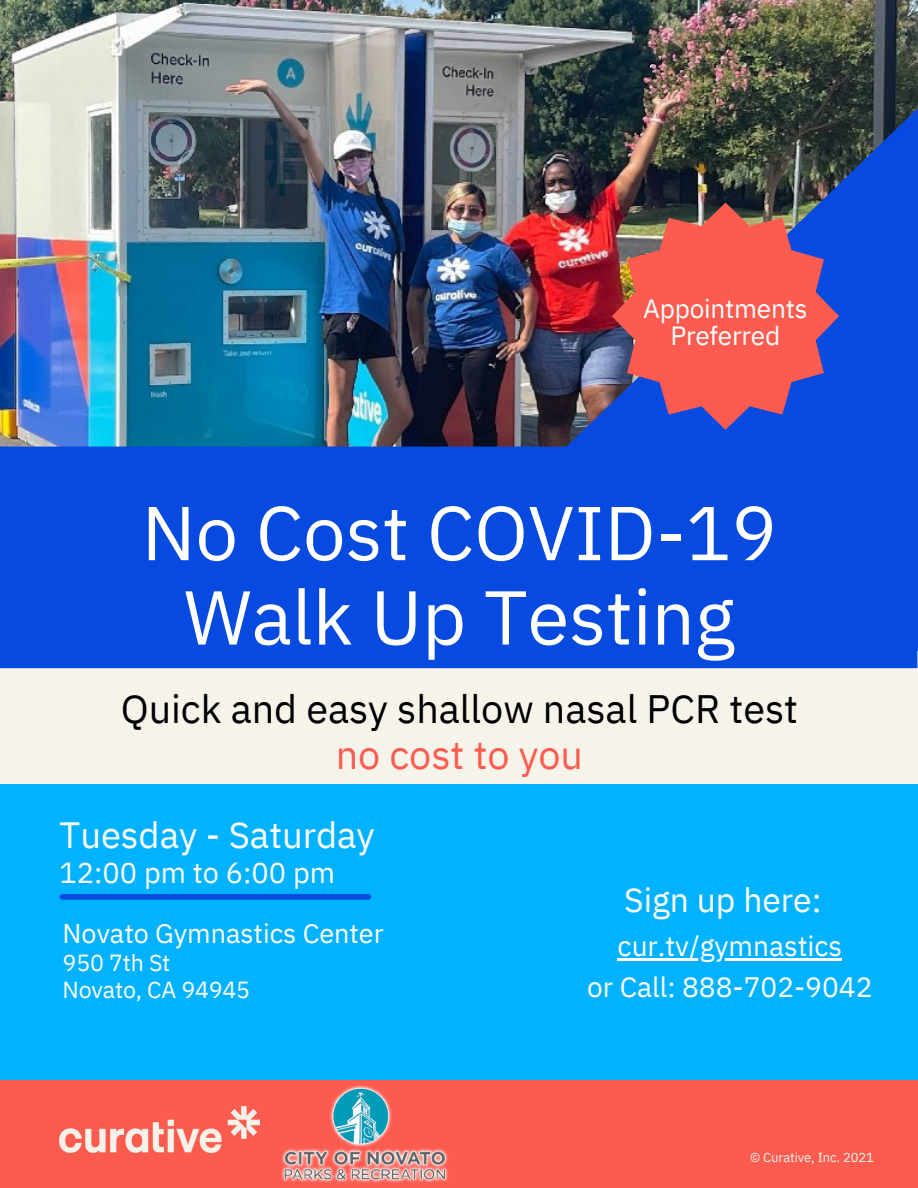
<style>
.page{position:relative;width:918px;height:1188px;background:#fff}
.page>*{position:absolute;margin:0;border:0;box-sizing:border-box;transform-origin:0 0}
.t1{font:76.2px/84.3px "IBM Plex Sans";color:#fff;text-align:center}
.t2{font:39.6px/46.2px "IBM Plex Sans";color:#000;text-align:center}
.t3{font:36.45px "IBM Plex Sans";color:#fff}
.t4{font:33.75px "IBM Plex Sans";color:#fff}
.t5{font:28.95px "IBM Plex Sans";color:#fff}
.t6{font:28.2px "IBM Plex Sans";color:#fff}
.t7{font:27px "IBM Plex Sans";color:#fff}
.t8{font:26.25px/27px "IBM Plex Sans";letter-spacing:-.01em;color:#fff;text-align:center}
.t9{font:23.25px "IBM Plex Sans";letter-spacing:-.01em;color:#fff}
.t10{font:13.05px "IBM Plex Sans";letter-spacing:-.01em;color:#f6f3eb}
.s1{color:#fc5c50}
</style>
<div class="page">
<img style="left:0;top:0;width:918px;height:108px">
<div style="left:0;top:651px;width:918px;height:537px;background:#f6f3eb"></div>
<div style="left:1px;top:784px;width:917px;height:392px;background:#00b2ff"></div>
<img style="left:0;top:108px;width:918px;height:560px">
<div style="left:1px;top:1080px;width:917px;height:108px;background:#fc5c50"></div>
<img style="left:60px;top:1107px;width:200px;height:46px">
<div style="left:62px;top:894px;width:306px;height:6px;background:#074adf"></div>
<svg style="left:612px;top:203px;width:227px;height:227px;background:#b1576f"></svg>
<img style="left:281px;top:1085px;width:167px;height:98px">
<hr style="left:618px;top:958px;width:224px;height:2px;background:#fff">
<p class="t8" style="left:643px;top:294px;width:166px">Appointments<br>Preferred</p>
<p class="t1" style="left:142px;top:489px;width:637px">No Cost COVID-19<br>Walk Up Testing</p>
<p class="t2" style="left:121px;top:685px;width:679px">Quick and easy shallow nasal PCR test <span class="s1">no cost to you</span></p>
<p class="t3" style="left:60px;top:811px;width:317px">Tuesday - Saturday</p>
<p class="t5" style="left:60px;top:853px;width:277px">12:00 pm to 6:00 pm</p>
<p class="t7" style="left:63px;top:915px;width:323px">Novato Gymnastics Center</p>
<p class="t9" style="left:63px;top:947px;width:109px">950 7th St</p>
<p class="t9" style="left:63px;top:974px;width:189px">Novato, CA 94945</p>
<p class="t4" style="left:624px;top:877px;width:199px">Sign up here:</p>
<p class="t6" style="left:618px;top:927px;width:226px">cur.tv/gymnastics</p>
<p class="t6" style="left:587px;top:969px;width:287px">or Call: 888-702-9042</p>
<p class="t10" style="left:750px;top:1149px;width:125px">© Curative, Inc. 2021</p>
</div>
